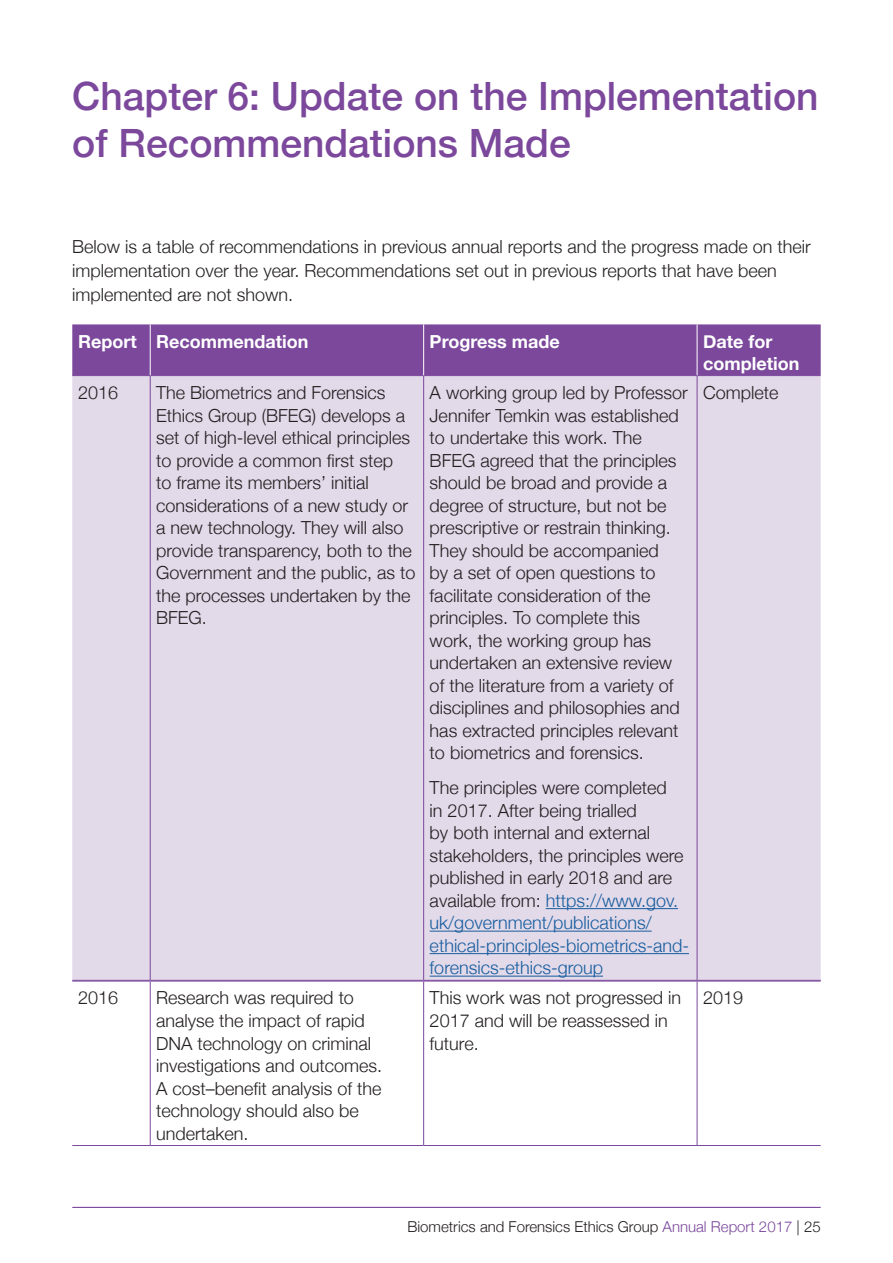
<style>
.page{position:relative;width:893px;height:1263px;background:#fff}
.page>*{position:absolute;margin:0;border:0;box-sizing:border-box;transform-origin:0 0}
.Heading_1{font:500 39px/46.8px "Helvetica Neue";color:#7b489c}
.Body_Copy{font:300 18px/22.5px "Helvetica Neue";color:#231f20}
.Table_Header_Text{font:700 18px/21.6px "Helvetica Neue";color:#fff}
.t1{font:300 15px "Helvetica Neue";color:#231f20}
.s1{color:#175d9e}
.s2{color:#7b489c}
</style>
<div class="page">
<hr style="left:72px;top:1207px;width:749px;height:1px;background:#7b489c">
<div style="left:72px;top:324px;width:749px;height:51px;background:#7b489c"></div>
<div style="left:72px;top:376px;width:749px;height:604px;background:#e2d9e9"></div>
<hr style="left:72px;top:375px;width:78px;height:1px;background:#7b489c">
<hr style="left:150px;top:375px;width:274px;height:1px;background:#7b489c">
<hr style="left:150px;top:376px;width:1px;height:604px;background:#7b489c">
<hr style="left:424px;top:375px;width:273px;height:1px;background:#7b489c">
<hr style="left:423px;top:376px;width:1px;height:604px;background:#7b489c">
<hr style="left:697px;top:375px;width:124px;height:1px;background:#7b489c">
<hr style="left:697px;top:376px;width:1px;height:604px;background:#7b489c">
<hr style="left:72px;top:980px;width:78px;height:1px;background:#7b489c">
<hr style="left:150px;top:980px;width:274px;height:1px;background:#7b489c">
<hr style="left:424px;top:980px;width:273px;height:1px;background:#7b489c">
<hr style="left:697px;top:980px;width:124px;height:1px;background:#7b489c">
<hr style="left:150px;top:324px;width:1px;height:51px;background:#fff">
<hr style="left:423px;top:324px;width:1px;height:51px;background:#fff">
<hr style="left:697px;top:324px;width:1px;height:51px;background:#fff">
<hr style="left:546px;top:908px;width:132px;height:1px;background:#175d9e">
<hr style="left:430px;top:931px;width:222px;height:1px;background:#175d9e">
<hr style="left:430px;top:953px;width:259px;height:1px;background:#175d9e">
<hr style="left:430px;top:976px;width:173px;height:1px;background:#175d9e">
<hr style="left:72px;top:981px;width:78px;height:1px;background:#7b489c">
<hr style="left:150px;top:981px;width:274px;height:1px;background:#7b489c">
<hr style="left:150px;top:981px;width:1px;height:164px;background:#7b489c">
<hr style="left:424px;top:981px;width:273px;height:1px;background:#7b489c">
<hr style="left:423px;top:981px;width:1px;height:164px;background:#7b489c">
<hr style="left:697px;top:981px;width:124px;height:1px;background:#7b489c">
<hr style="left:697px;top:981px;width:1px;height:164px;background:#7b489c">
<hr style="left:72px;top:1145px;width:78px;height:1px;background:#7b489c">
<hr style="left:150px;top:1145px;width:274px;height:1px;background:#7b489c">
<hr style="left:424px;top:1145px;width:273px;height:1px;background:#7b489c">
<hr style="left:697px;top:1145px;width:124px;height:1px;background:#7b489c">
<h1 class="Heading_1" style="left:72px;top:70px;width:748px">Chapter 6: Update on the Implementation of Recommendations Made</h1>
<p class="Body_Copy" style="left:72px;top:234px;width:740px;line-height:24px">Below is a table of recommendations in previous annual reports and the progress made on their implementation over the year. Recommendations set out in previous reports that have been implemented are not shown.</p>
<p class="Table_Header_Text" style="left:78px;top:331px;width:60px">Report</p>
<p class="Table_Header_Text" style="left:156px;top:331px;width:154px">Recommendation</p>
<p class="Table_Header_Text" style="left:430px;top:331px;width:131px">Progress made</p>
<p class="Table_Header_Text" style="left:703px;top:331px;width:98px">Date for completion</p>
<p class="Body_Copy" style="left:78px;top:380px;width:42px">2016</p>
<p class="Body_Copy" style="left:156px;top:380px;width:261px">The Biometrics and Forensics<br>Ethics Group (BFEG) develops a set of high-level ethical principles to provide a common first step<br>to frame its members’ initial considerations of a new study or a new technology. They will also provide transparency, both to the<br>Government and the public, as to the processes undertaken by the<br>BFEG.</p>
<p class="Body_Copy" style="left:430px;top:380px;width:260px">A working group led by Professor<br>Jennifer Temkin was established to undertake this work. The<br>BFEG agreed that the principles should be broad and provide a degree of structure, but not be prescriptive or restrain thinking.<br>They should be accompanied<br>by a set of open questions to facilitate consideration of the principles. To complete this<br>work, the working group has undertaken an extensive review of the literature from a variety of disciplines and philosophies and has extracted principles relevant to biometrics and forensics.</p>
<p class="Body_Copy" style="left:430px;top:775px;width:261px">The principles were completed<br>in 2017. After being trialled<br>by both internal and external stakeholders, the principles were published in early 2018 and are available from: <span class="s1">https://www.gov. uk/government/publications/ ethical-principles-biometrics-and&shy;forensics-ethics-group</span></p>
<p class="Body_Copy" style="left:703px;top:380px;width:77px">Complete</p>
<p class="Body_Copy" style="left:78px;top:985px;width:42px">2016</p>
<p class="Body_Copy" style="left:156px;top:985px;width:228px">Research was required to analyse the impact of rapid<br>DNA technology on criminal investigations and outcomes.<br>A cost–benefit analysis of the technology should also be undertaken.</p>
<p class="Body_Copy" style="left:430px;top:985px;width:253px">This work was not progressed in<br>2017 and will be reassessed in future.</p>
<p class="Body_Copy" style="left:703px;top:985px;width:42px">2019</p>
<p class="t1" style="left:407px;top:1214px;width:415px">Biometrics and Forensics Ethics Group <span class="s2">Annual Report 2017</span> | 25</p>
</div>
